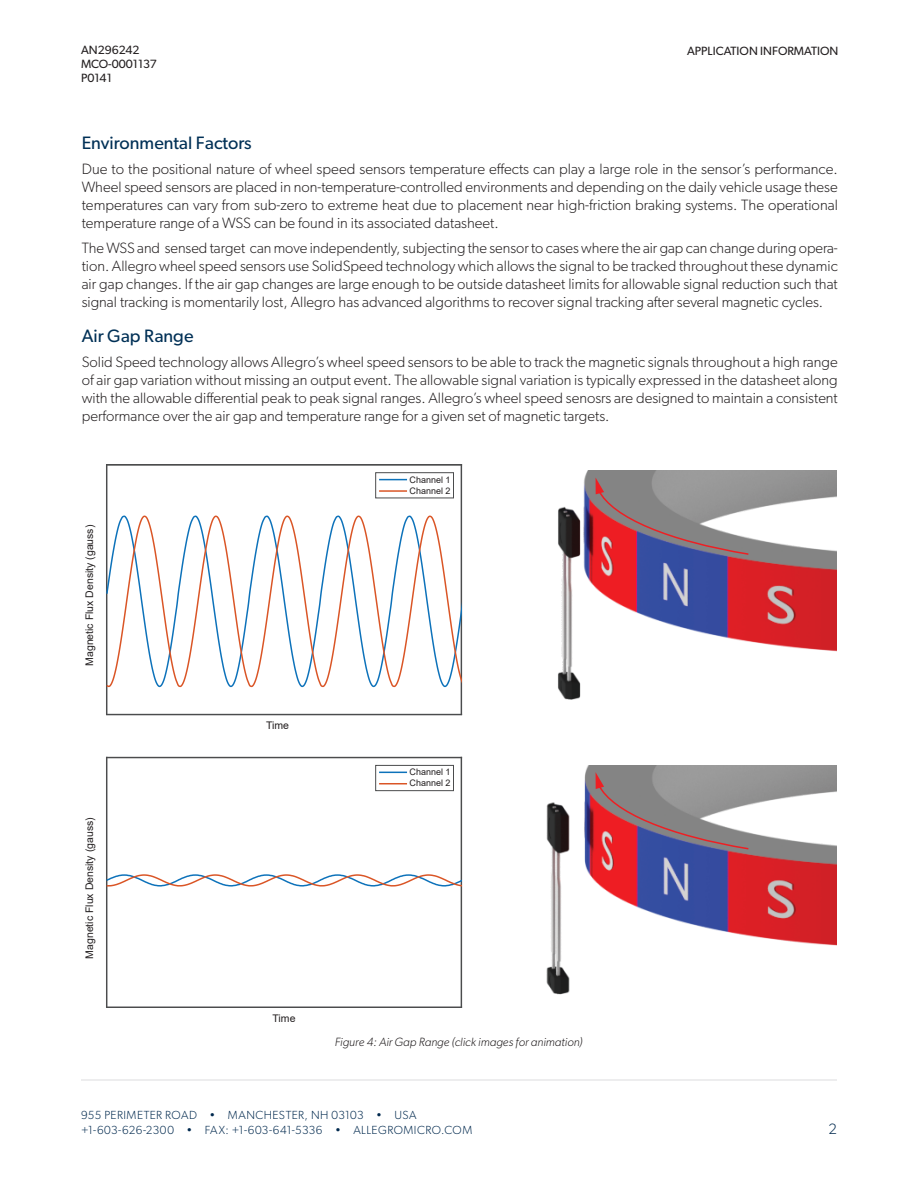
<style>
.page{position:relative;width:918px;height:1188px;background:#fff}
.page>*{position:absolute;margin:0;border:0;box-sizing:border-box;transform-origin:0 0}
.Sub_Heading_2{font:18px "Gibson";color:#003056}
.Body_Copy{font:300 15px/18px "Gibson";color:#231f20;text-align:justify}
.t1{font:300 15px "Gibson";color:#00294e}
.t2{font:12px/14.4px "Gibson";color:#231f20}
.t3{font:italic 300 12px "Gibson";color:#231f20}
.t4{font:300 11.7px/15.6px "Gibson";letter-spacing:.04em;color:#00294e}
.t5{font:10.5px "Arial";color:#231f20}
.t6{font:9px/11.1px "Arial";color:#231f20}
</style>
<div class="page">
<hr style="left:81px;top:1080px;width:756px;height:1px;background:#dcdddf">
<img style="left:462px;top:471px;width:374px;height:236px">
<div style="left:106px;top:714px;width:356px;height:1px;border:1px solid #4b4c4d"></div>
<hr style="left:107px;top:465px;width:355px;height:1px;background:#4b4c4d">
<div style="left:106px;top:464px;width:356px;height:1px;border:1px solid #4b4c4d"></div>
<div style="left:106px;top:464px;width:1px;height:251px;border:1px solid #4b4c4d"></div>
<div style="left:461px;top:464px;width:1px;height:251px;border:1px solid #4b4c4d"></div>
<svg style="left:379px;top:479px;width:28px;height:1px"></svg>
<hr style="left:379px;top:490px;width:28px;height:2px;background:#da5526">
<div style="left:375px;top:472px;width:79px;height:26px;border:1px solid #4b4c4d"></div>
<svg style="left:107px;top:512px;width:354px;height:180px"></svg>
<svg style="left:596px;top:478px;width:154px;height:78px;background:#9a7f87"></svg>
<div style="left:106px;top:1007px;width:356px;height:1px;border:1px solid #4b4c4d"></div>
<div style="left:106px;top:757px;width:356px;height:1px;border:1px solid #4b4c4d"></div>
<div style="left:106px;top:757px;width:1px;height:251px;border:1px solid #4b4c4d"></div>
<div style="left:461px;top:757px;width:1px;height:251px;border:1px solid #4b4c4d"></div>
<svg style="left:379px;top:772px;width:28px;height:1px"></svg>
<svg style="left:379px;top:783px;width:28px;height:1px"></svg>
<div style="left:375px;top:765px;width:79px;height:26px;border:1px solid #4b4c4d"></div>
<svg style="left:107px;top:873px;width:311px;height:15px"></svg>
<img style="left:418px;top:765px;width:418px;height:236px">
<svg style="left:596px;top:772px;width:154px;height:78px;background:#9a7f87"></svg>
<p class="t2" style="left:81px;top:42px;width:60px">AN296242</p>
<p class="t2" style="left:687px;top:43px;width:153px">APPLICATION INFORMATION</p>
<p class="t2" style="left:81px;top:57px;width:77px">MCO-0001137<br>P0141</p>
<p class="Sub_Heading_2" style="left:82px;top:132px;width:171px">Environmental Factors</p>
<p class="Body_Copy" style="left:82px;top:160px;width:758px">Due to the positional nature of wheel speed sensors temperature effects can play a large role in the sensor’s performance.<br>Wheel speed sensors are placed in non-temperature-controlled environments and depending on the daily vehicle usage these temperatures can vary from sub-zero to extreme heat due to placement near high-friction braking systems. The operational temperature range of a WSS can be found in its associated datasheet.</p>
<p class="Body_Copy" style="left:82px;top:239px;width:758px">The WSS and sensed target can move independently, subjecting the sensor to cases where the air gap can change during opera&shy;tion. Allegro wheel speed sensors use SolidSpeed technology which allows the signal to be tracked throughout these dynamic air gap changes. If the air gap changes are large enough to be outside datasheet limits for allowable signal reduction such that signal tracking is momentarily lost, Allegro has advanced algorithms to recover signal tracking after several magnetic cycles.</p>
<p class="Sub_Heading_2" style="left:82px;top:325px;width:113px">Air Gap Range</p>
<p class="Body_Copy" style="left:82px;top:352px;width:758px">Solid Speed technology allows Allegro’s wheel speed sensors to be able to track the magnetic signals throughout a high range of air gap variation without missing an output event. The allowable signal variation is typically expressed in the datasheet along with the allowable differential peak to peak signal ranges. Allegro’s wheel speed senosrs are designed to maintain a consistent performance over the air gap and temperature range for a given set of magnetic targets.</p>
<p class="t5" style="left:82px;top:666px;width:143px;rotate:-90deg">Magnetic Flux Density (gauss)</p>
<p class="t5" style="left:82px;top:959px;width:143px;rotate:-90deg">Magnetic Flux Density (gauss)</p>
<p class="t6" style="left:410px;top:474px;width:42px">Channel 1<br>Channel 2</p>
<p class="t5" style="left:266px;top:718px;width:24px">Time</p>
<p class="t6" style="left:410px;top:767px;width:42px">Channel 1<br>Channel 2</p>
<p class="t5" style="left:273px;top:1011px;width:24px">Time</p>
<p class="t3" style="left:335px;top:1034px;width:249px">Figure 4: Air Gap Range (click images for animation)</p>
<p class="t4" style="left:81px;top:1107px;width:393px">955 PERIMETER ROAD • MANCHESTER, NH 03103 • USA +1-603-626-2300 • FAX: +1-603-641-5336 • ALLEGROMICRO.COM</p>
<p class="t1" style="left:829px;top:1120px;width:10px">2</p>
</div>
